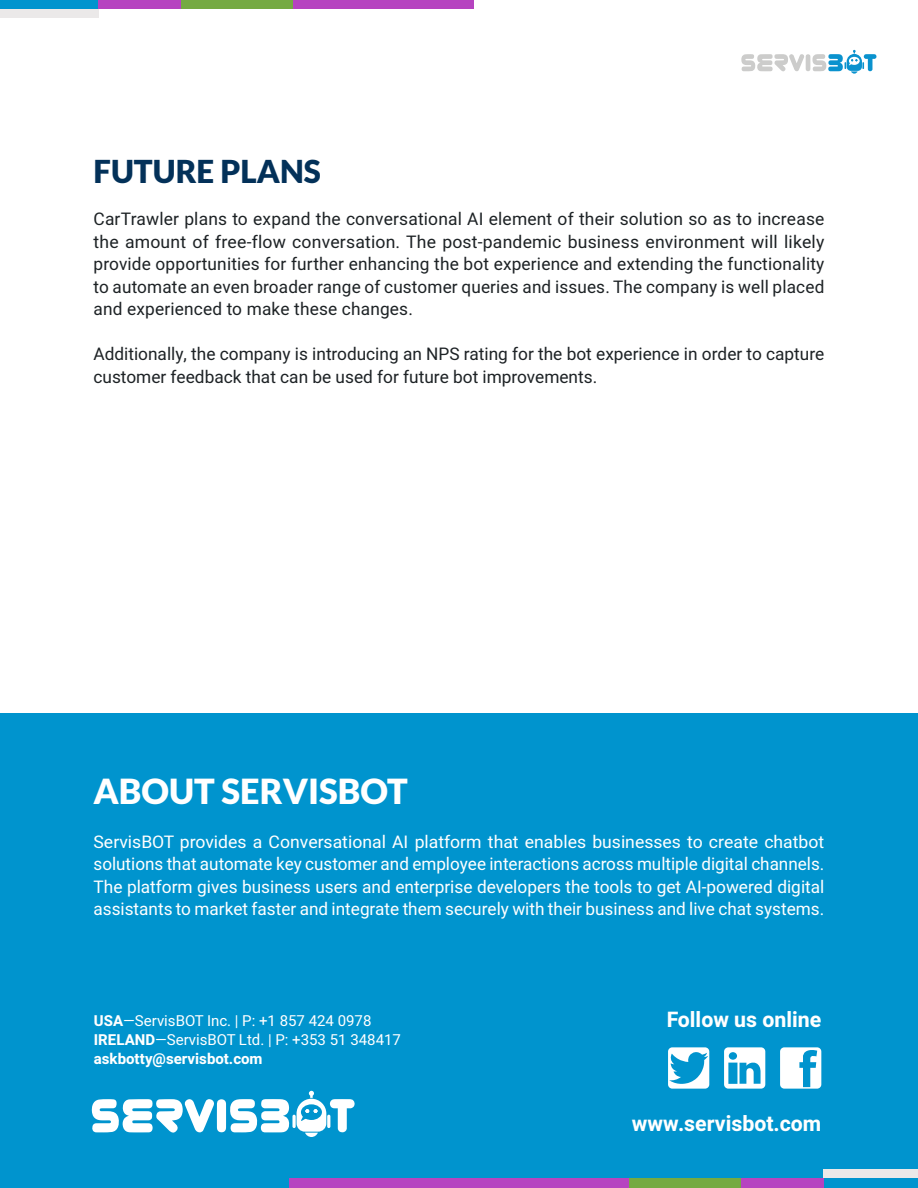
<style>
.page{position:relative;width:918px;height:1188px;background:#fff}
.page>*{position:absolute;margin:0;border:0;box-sizing:border-box;transform-origin:0 0}
.t1{font:900 34.5px "Lato";color:#fff}
.t2{font:900 31.5px "Lato";color:#033159}
.t3{font:700 21.3px "Heebo";color:#fff}
.t4{font:17.25px/22.5px "Heebo";color:#1d2225;text-align:justify}
.t5{font:17.25px/22.5px "Heebo";color:#fff;text-align:justify}
.t6{font:700 15px/19.2px "Heebo";color:#fff}
.t7{font:15px "Heebo";color:#fff}
.s1{font-weight:700}
.s2{font-weight:400}
</style>
<div class="page">
<div style="left:0;top:0;width:98px;height:18px;background:#ebe9e9"></div>
<div style="left:0;top:0;width:98px;height:9px;background:#0094ce"></div>
<div style="left:292px;top:0;width:181px;height:9px;background:#b643c0"></div>
<div style="left:181px;top:0;width:112px;height:9px;background:#75aa42"></div>
<div style="left:98px;top:0;width:83px;height:9px;background:#b643c0"></div>
<svg style="left:741px;top:50px;width:136px;height:24px"></svg>
<div style="left:0;top:714px;width:918px;height:474px;background:#0094ce"></div>
<svg style="left:668px;top:1047px;width:41px;height:42px"></svg>
<svg style="left:724px;top:1047px;width:41px;height:42px"></svg>
<svg style="left:780px;top:1047px;width:41px;height:42px"></svg>
<svg style="left:92px;top:1099px;width:197px;height:34px"></svg>
<svg style="left:292px;top:1115px;width:4px;height:13px"></svg>
<svg style="left:297px;top:1091px;width:58px;height:46px"></svg>
<div style="left:824px;top:1170px;width:94px;height:18px;background:#ebe9e9"></div>
<div style="left:824px;top:1178px;width:94px;height:10px;background:#0094ce"></div>
<div style="left:289px;top:1178px;width:341px;height:10px;background:#b643c0"></div>
<div style="left:630px;top:1178px;width:111px;height:10px;background:#75aa42"></div>
<div style="left:741px;top:1178px;width:83px;height:10px;background:#b643c0"></div>
<h2 class="t2" style="left:94px;top:153px;width:229px">FUTURE PLANS</h2>
<p class="t4" style="left:94px;top:208px;width:732px">CarTrawler plans to expand the conversational AI element of their solution so as to increase the amount of free-flow conversation. The post-pandemic business environment will likely provide opportunities for further enhancing the bot experience and extending the functionality to automate an even broader range of customer queries and issues. The company is well placed and experienced to make these changes.</p>
<p class="t4" style="left:94px;top:343px;width:732px">Additionally, the company is introducing an NPS rating for the bot experience in order to capture customer feedback that can be used for future bot improvements.</p>
<h1 class="t1" style="left:94px;top:771px;width:316px">ABOUT SERVISBOT</h1>
<p class="t5" style="left:94px;top:830px;width:732px">ServisBOT provides a Conversational AI platform that enables businesses to create chatbot solutions that automate key customer and employee interactions across multiple digital channels.<br>The platform gives business users and enterprise developers the tools to get AI-powered digital assistants to market faster and integrate them securely with their business and live chat systems.</p>
<p class="t7" style="left:94px;top:1010px;width:279px"><span class="s1">USA</span>—ServisBOT Inc. | P: +1 857 424 0978</p>
<p class="t3" style="left:667px;top:1005px;width:156px">Follow us online</p>
<p class="t6" style="left:94px;top:1030px;width:309px">IRELAND<span class="s2">—ServisBOT Ltd. | P: +353 51 348417 </span>askbotty@servisbot.com</p>
<p class="t3" style="left:632px;top:1108px;width:191px">www.servisbot.com</p>
</div>
